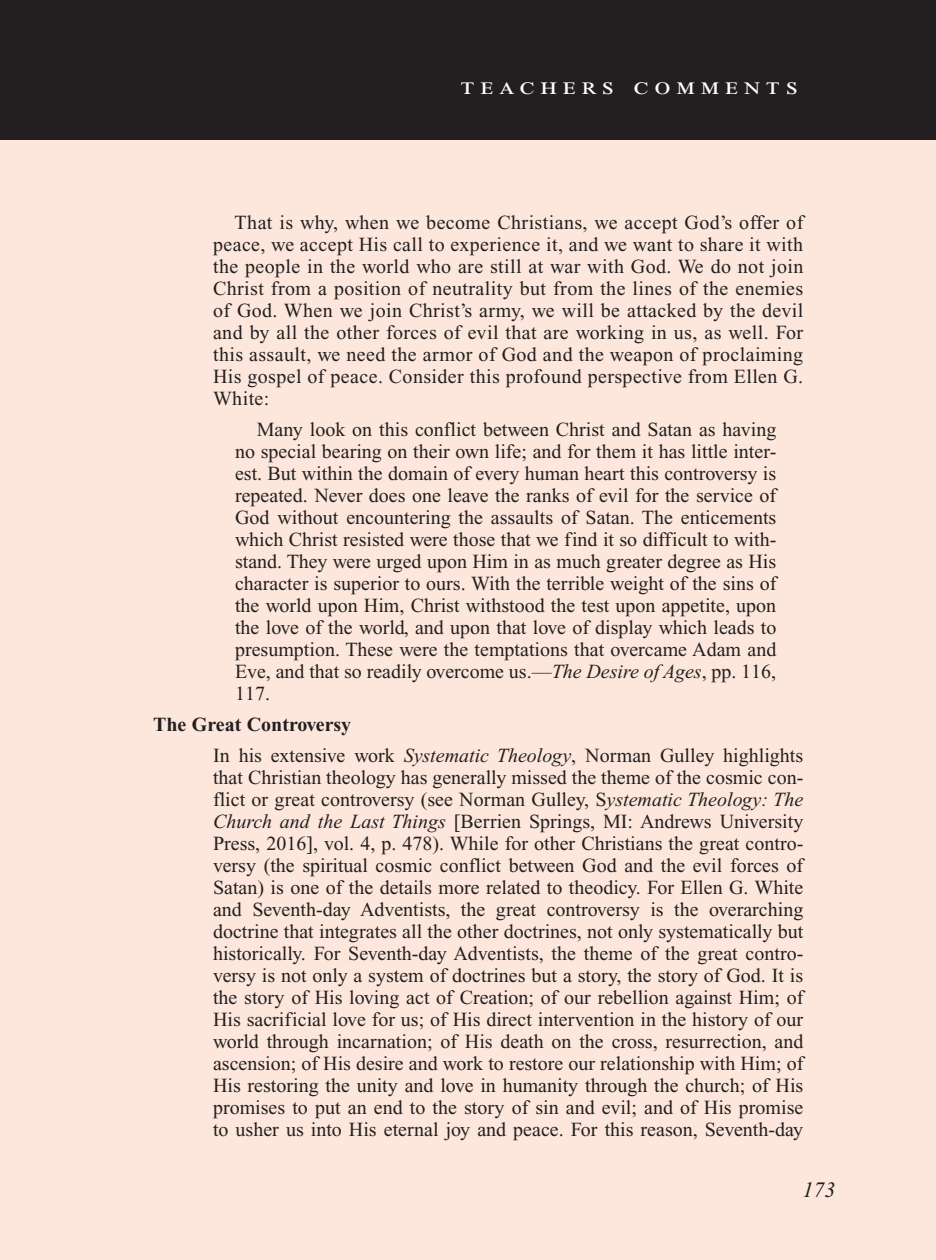
<style>
.page{position:relative;width:936px;height:1260px;background:#fff}
.page>*{position:absolute;margin:0;border:0;box-sizing:border-box;transform-origin:0 0}
.Teachers_Comments_He{font:24px "Times New Roman PS Std";letter-spacing:.2em;color:#fff;scale:1.2 1}
.PageNumbers{font:italic 22px "Times New Roman PS Std";color:#231f20}
.Objectives_Body_Text{font:20px/22px "Times New Roman PS Std";letter-spacing:.005em;color:#231f20;text-align:justify}
.Roman_Numeral_Sub_He{font:700 20px "Times New Roman PS Std";color:#231f20}
.s1{font-style:italic}
</style>
<div class="page">
<div style="left:0;top:134px;width:936px;height:1126px;background:#fde7dc"></div>
<div style="left:0;top:0;width:936px;height:140px;background:#231f20"></div>
<p class="Teachers_Comments_He" style="left:461px;top:73px;width:283px">teachers comments</p>
<p class="Objectives_Body_Text" style="left:213px;top:211px;width:592px;text-indent:22px">That is why, when we become Christians, we accept God’s offer of peace, we accept His call to experience it, and we want to share it with the people in the world who are still at war with God. We do not join Christ from a position of neutrality but from the lines of the enemies of God. When we join Christ’s army, we will be attacked by the devil and by all the other forces of evil that are working in us, as well. For this assault, we need the armor of God and the weapon of proclaiming His gospel of peace. Consider this profound perspective from Ellen G.<br>White:</p>
<p class="Objectives_Body_Text" style="left:235px;top:418px;width:543px;text-indent:22px">Many look on this conflict between Christ and Satan as having no special bearing on their own life; and for them it has little inter&shy;est. But within the domain of every human heart this controversy is repeated. Never does one leave the ranks of evil for the service of God without encountering the assaults of Satan. The enticements which Christ resisted were those that we find it so difficult to with&shy;stand. They were urged upon Him in as much greater degree as His character is superior to ours. With the terrible weight of the sins of the world upon Him, Christ withstood the test upon appetite, upon the love of the world, and upon that love of display which leads to presumption. These were the temptations that overcame Adam and Eve, and that so readily overcome us.—<span class="s1">The Desire of Ages</span>, pp. 116, 117.</p>
<p class="Roman_Numeral_Sub_He" style="left:153px;top:713px;width:200px">The Great Controversy</p>
<p class="Objectives_Body_Text" style="left:213px;top:744px;width:592px">In his extensive work <span class="s1">Systematic Theology</span>, Norman Gulley highlights that Christian theology has generally missed the theme of the cosmic con&shy;flict or great controversy (see Norman Gulley, S<span class="s1">ystematic Theology: The Church and the Last Things</span> [Berrien Springs, MI: Andrews University Press, 2016], vol. 4, p. 478). While for other Christians the great contro&shy;versy (the spiritual cosmic conflict between God and the evil forces of Satan) is one of the details more related to theodicy. For Ellen G. White and Seventh-day Adventists, the great controversy is the overarching doctrine that integrates all the other doctrines, not only systematically but historically. For Seventh-day Adventists, the theme of the great contro&shy;versy is not only a system of doctrines but a story, the story of God. It is the story of His loving act of Creation; of our rebellion against Him; of His sacrificial love for us; of His direct intervention in the history of our world through incarnation; of His death on the cross, resurrection, and ascension; of His desire and work to restore our relationship with Him; of His restoring the unity and love in humanity through the church; of His promises to put an end to the story of sin and evil; and of His promise to usher us into His eternal joy and peace. For this reason, Seventh-day</p>
<p class="PageNumbers" style="left:802px;top:1178px;width:34px">173</p>
</div>
